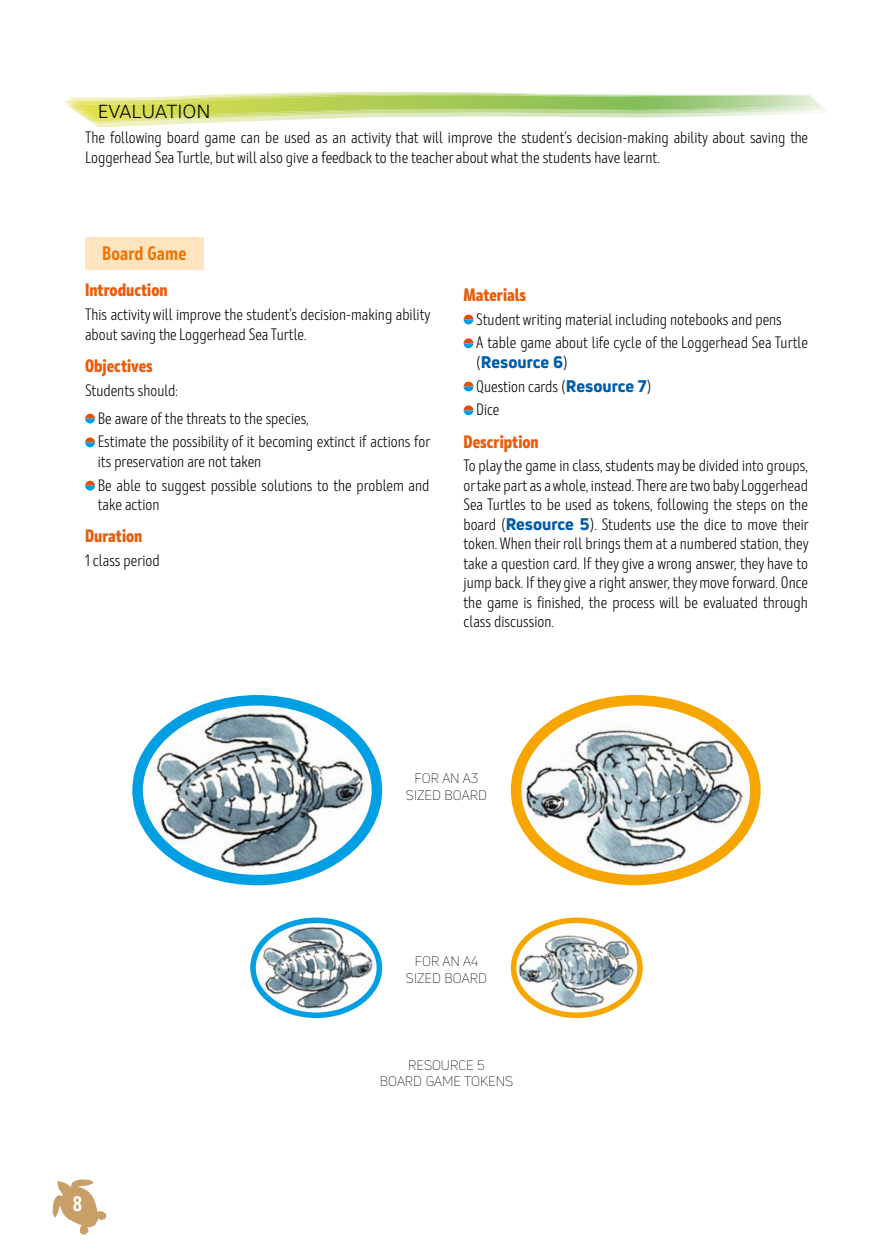
<style>
.page{position:relative;width:893px;height:1255px;background:#fff}
.page>*{position:absolute;margin:0;border:0;box-sizing:border-box;transform-origin:0 0}
.t1{font:700 21px "Mozer";color:#fff}
.Sub_03_activity{font:700 19.5px "Mozer";letter-spacing:.01em;color:#ee7201}
.Subtitle_01{font:800 18px "Mozer";color:#ea5b0a}
.SUB_00{font:300 18px "Vocal";color:#000}
.Basic_body_txt_01{font:16.5px/19.5px "Mozer";color:#000}
.Basic_body_with_cust{font:16.5px/19.5px "Mozer";color:#000}
.Resource_Label{font:300 13.5px/16.5px "Uni Neue";color:#000;text-align:center}
.s1{font-family:"Uni Neue";font-weight:800;color:#005ca9}
</style>
<div class="page">
<svg style="left:53px;top:1179px;width:54px;height:55px"></svg>
<img style="left:144px;top:705px;width:228px;height:169px">
<div style="left:132px;top:695px;width:250px;height:190px;border:11px solid #009fe3;border-radius:50%"></div>
<img style="left:256px;top:923px;width:121px;height:89px">
<div style="left:250px;top:917px;width:132px;height:101px;border:6px solid #009fe3;border-radius:50%"></div>
<img style="left:521px;top:705px;width:228px;height:169px">
<div style="left:511px;top:695px;width:250px;height:190px;border:11px solid #f7a600;border-radius:50%"></div>
<img style="left:516px;top:923px;width:121px;height:89px">
<div style="left:511px;top:917px;width:132px;height:101px;border:6px solid #f7a600;border-radius:50%"></div>
<img style="left:65px;top:101px;width:134px;height:26px">
<img style="left:68px;top:101px;width:757px;height:22px">
<img style="left:73px;top:109px;width:431px;height:13px">
<img style="left:69px;top:92px;width:435px;height:8px">
<img style="left:72px;top:93px;width:466px;height:16px">
<img style="left:74px;top:94px;width:750px;height:17px">
<img style="left:78px;top:95px;width:742px;height:23px">
<svg style="left:464px;top:314px;width:9px;height:10px"></svg>
<svg style="left:464px;top:338px;width:9px;height:10px"></svg>
<svg style="left:464px;top:381px;width:9px;height:10px"></svg>
<svg style="left:464px;top:405px;width:9px;height:10px"></svg>
<div style="left:85px;top:237px;width:118px;height:32px;background:#fee5be"></div>
<svg style="left:85px;top:413px;width:10px;height:10px"></svg>
<svg style="left:85px;top:437px;width:10px;height:10px"></svg>
<svg style="left:85px;top:480px;width:10px;height:10px"></svg>
<p class="SUB_00" style="left:98px;top:97px;width:114px">EVALUATION</p>
<p class="Basic_body_txt_01" style="left:85px;top:128px;width:724px">The following board game can be used as an activity that will improve the student’s decision-making ability about saving the<br>Loggerhead Sea Turtle, but will also give a feedback to the teacher about what the students have learnt.</p>
<p class="Sub_03_activity" style="left:102px;top:241px;width:86px">Board Game</p>
<p class="Subtitle_01" style="left:85px;top:279px;width:84px">Introduction</p>
<p class="Basic_body_txt_01" style="left:85px;top:305px;width:347px">This activity will improve the student’s decision-making ability about saving the Loggerhead Sea Turtle.</p>
<p class="Subtitle_01" style="left:85px;top:354px;width:69px">Objectives</p>
<p class="Basic_body_txt_01" style="left:85px;top:380px;width:94px">Students should:</p>
<p class="Basic_body_with_cust" style="left:98px;top:408px;width:212px">Be aware of the threats to the species,</p>
<p class="Basic_body_with_cust" style="left:98px;top:432px;width:334px">Estimate the possibility of it becoming extinct if actions for its preservation are not taken</p>
<p class="Basic_body_with_cust" style="left:98px;top:475px;width:333px">Be able to suggest possible solutions to the problem and take action</p>
<p class="Subtitle_01" style="left:85px;top:525px;width:59px">Duration</p>
<p class="Basic_body_txt_01" style="left:85px;top:551px;width:76px">1 class period</p>
<p class="Subtitle_01" style="left:463px;top:283px;width:64px">Materials</p>
<p class="Basic_body_with_cust" style="left:476px;top:309px;width:307px">Student writing material including notebooks and pens</p>
<p class="Basic_body_with_cust" style="left:476px;top:333px;width:333px">A table game about life cycle of the Loggerhead Sea Turtle (<span class="s1">Resource 6</span>)</p>
<p class="Basic_body_with_cust" style="left:476px;top:376px;width:177px">Question cards (<span class="s1">Resource 7</span>)</p>
<p class="Basic_body_with_cust" style="left:476px;top:400px;width:25px">Dice</p>
<p class="Subtitle_01" style="left:463px;top:430px;width:77px">Description</p>
<p class="Basic_body_txt_01" style="left:463px;top:456px;width:347px;text-align:justify">To play the game in class, students may be divided into groups, or take part as a whole, instead. There are two baby Loggerhead Sea Turtles to be used as tokens, following the steps on the board (<span class="s1">Resource 5</span>). Students use the dice to move their token. When their roll brings them at a numbered station, they take a question card. If they give a wrong answer, they have to jump back. If they give a right answer, they move forward. Once the game is finished, the process will be evaluated through class discussion.</p>
<p class="Resource_Label" style="left:406px;top:770px;width:82px">FOR AN A3<br>SIZED BOARD</p>
<p class="Resource_Label" style="left:406px;top:953px;width:82px">FOR AN A4<br>SIZED BOARD</p>
<p class="t1" style="left:73px;top:1190px;width:11px">8</p>
<p class="Resource_Label" style="left:380px;top:1056px;width:135px">RESOURCE 5<br>BOARD GAME TOKENS</p>
</div>
